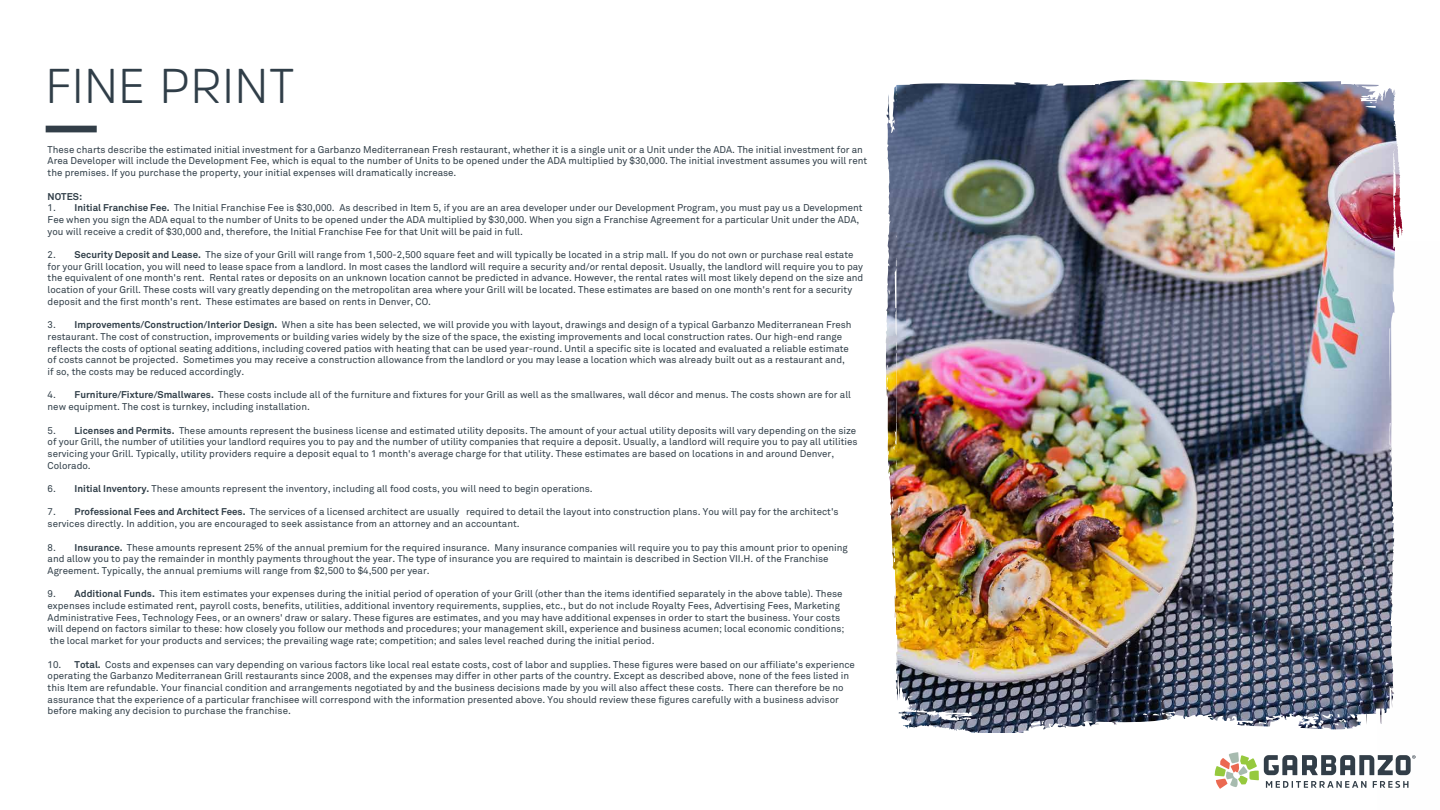
<style>
.page{position:relative;width:1440px;height:810px;background:#fff}
.page>*{position:absolute;margin:0;border:0;box-sizing:border-box;transform-origin:0 0}
.t1{font:300 48.75px "Amsi Pro";color:#303e48}
.t2{font:9.75px/11.7px "Akkurat";color:#303e48}
.t3{font:700 9.75px "Akkurat";color:#303e48}
.s1{font-weight:700}
</style>
<div class="page">
<div style="left:46px;top:126px;width:51px;height:6px;background:#323e48"></div>
<svg style="left:1215px;top:752px;width:201px;height:37px"></svg>
<img style="left:885px;top:79px;width:518px;height:653px">
<h1 class="t1" style="left:46px;top:52px;width:251px">FINE PRINT</h1>
<p class="t2" style="left:48px;top:144px;width:821px">These charts describe the estimated initial investment for a Garbanzo Mediterranean Fresh restaurant, whether it is a single unit or a Unit under the ADA. The initial investment for an<br>Area Developer will include the Development Fee, which is equal to the number of Units to be opened under the ADA multiplied by $30,000. The initial investment assumes you will rent the premises. If you purchase the property, your initial expenses will dramatically increase.</p>
<p class="t3" style="left:48px;top:190px;width:36px">NOTES:</p>
<p class="t2" style="left:48px;top:202px;width:816px">1. <span class="s1">Initial Franchise Fee.</span> The Initial Franchise Fee is $30,000. As described in Item 5, if you are an area developer under our Development Program, you must pay us a Development<br>Fee when you sign the ADA equal to the number of Units to be opened under the ADA multiplied by $30,000. When you sign a Franchise Agreement for a particular Unit under the ADA, you will receive a credit of $30,000 and, therefore, the Initial Franchise Fee for that Unit will be paid in full.</p>
<p class="t2" style="left:48px;top:249px;width:817px">2. <span class="s1">Security Deposit and Lease.</span> The size of your Grill will range from 1,500-2,500 square feet and will typically be located in a strip mall. If you do not own or purchase real estate for your Grill location, you will need to lease space from a landlord. In most cases the landlord will require a security and/or rental deposit. Usually, the landlord will require you to pay the equivalent of one month's rent. Rental rates or deposits on an unknown location cannot be predicted in advance. However, the rental rates will most likely depend on the size and location of your Grill. These costs will vary greatly depending on the metropolitan area where your Grill will be located. These estimates are based on one month's rent for a security deposit and the first month's rent. These estimates are based on rents in Denver, CO.</p>
<p class="t2" style="left:48px;top:319px;width:806px">3. <span class="s1">Improvements/Construction/Interior Design.</span> When a site has been selected, we will provide you with layout, drawings and design of a typical Garbanzo Mediterranean Fresh restaurant. The cost of construction, improvements or building varies widely by the size of the space, the existing improvements and local construction rates. Our high-end range reflects the costs of optional seating additions, including covered patios with heating that can be used year-round. Until a specific site is located and evaluated a reliable estimate of costs cannot be projected. Sometimes you may receive a construction allowance from the landlord or you may lease a location which was already built out as a restaurant and, if so, the costs may be reduced accordingly.</p>
<p class="t2" style="left:48px;top:389px;width:805px">4. <span class="s1">Furniture/Fixture/Smallwares.</span> These costs include all of the furniture and fixtures for your Grill as well as the smallwares, wall décor and menus. The costs shown are for all new equipment. The cost is turnkey, including installation.</p>
<p class="t2" style="left:48px;top:425px;width:812px">5. <span class="s1">Licenses and Permits.</span> These amounts represent the business license and estimated utility deposits. The amount of your actual utility deposits will vary depending on the size of your Grill, the number of utilities your landlord requires you to pay and the number of utility companies that require a deposit. Usually, a landlord will require you to pay all utilities servicing your Grill. Typically, utility providers require a deposit equal to 1 month's average charge for that utility. These estimates are based on locations in and around Denver, Colorado.</p>
<p class="t2" style="left:48px;top:483px;width:547px">6. <span class="s1">Initial Inventory.</span> These amounts represent the inventory, including all food costs, you will need to begin operations.</p>
<p class="t2" style="left:48px;top:506px;width:793px">7. <span class="s1">Professional Fees and Architect Fees.</span> The services of a licensed architect are usually required to detail the layout into construction plans. You will pay for the architect's services directly. In addition, you are encouraged to seek assistance from an attorney and an accountant.</p>
<p class="t2" style="left:48px;top:542px;width:802px">8. <span class="s1">Insurance.</span> These amounts represent 25% of the annual premium for the required insurance. Many insurance companies will require you to pay this amount prior to opening and allow you to pay the remainder in monthly payments throughout the year. The type of insurance you are required to maintain is described in Section VII.H. of the Franchise<br>Agreement. Typically, the annual premiums will range from $2,500 to $4,500 per year.</p>
<p class="t2" style="left:48px;top:588px;width:798px">9. <span class="s1">Additional Funds.</span> This item estimates your expenses during the initial period of operation of your Grill (other than the items identified separately in the above table). These expenses include estimated rent, payroll costs, benefits, utilities, additional inventory requirements, supplies, etc., but do not include Royalty Fees, Advertising Fees, Marketing Administrative Fees, Technology Fees, or an owners' draw or salary. These figures are estimates, and you may have additional expenses in order to start the business. Your costs will depend on factors similar to these: how closely you follow our methods and procedures; your management skill, experience and business acumen; local economic conditions; the local market for your products and services; the prevailing wage rate; competition; and sales level reached during the initial period.</p>
<p class="t2" style="left:48px;top:659px;width:809px">10. <span class="s1">Total.</span> Costs and expenses can vary depending on various factors like local real estate costs, cost of labor and supplies. These figures were based on our affiliate's experience operating the Garbanzo Mediterranean Grill restaurants since 2008, and the expenses may differ in other parts of the country. Except as described above, none of the fees listed in this Item are refundable. Your financial condition and arrangements negotiated by and the business decisions made by you will also affect these costs. There can therefore be no assurance that the experience of a particular franchisee will correspond with the information presented above. You should review these figures carefully with a business advisor before making any decision to purchase the franchise.</p>
</div>
